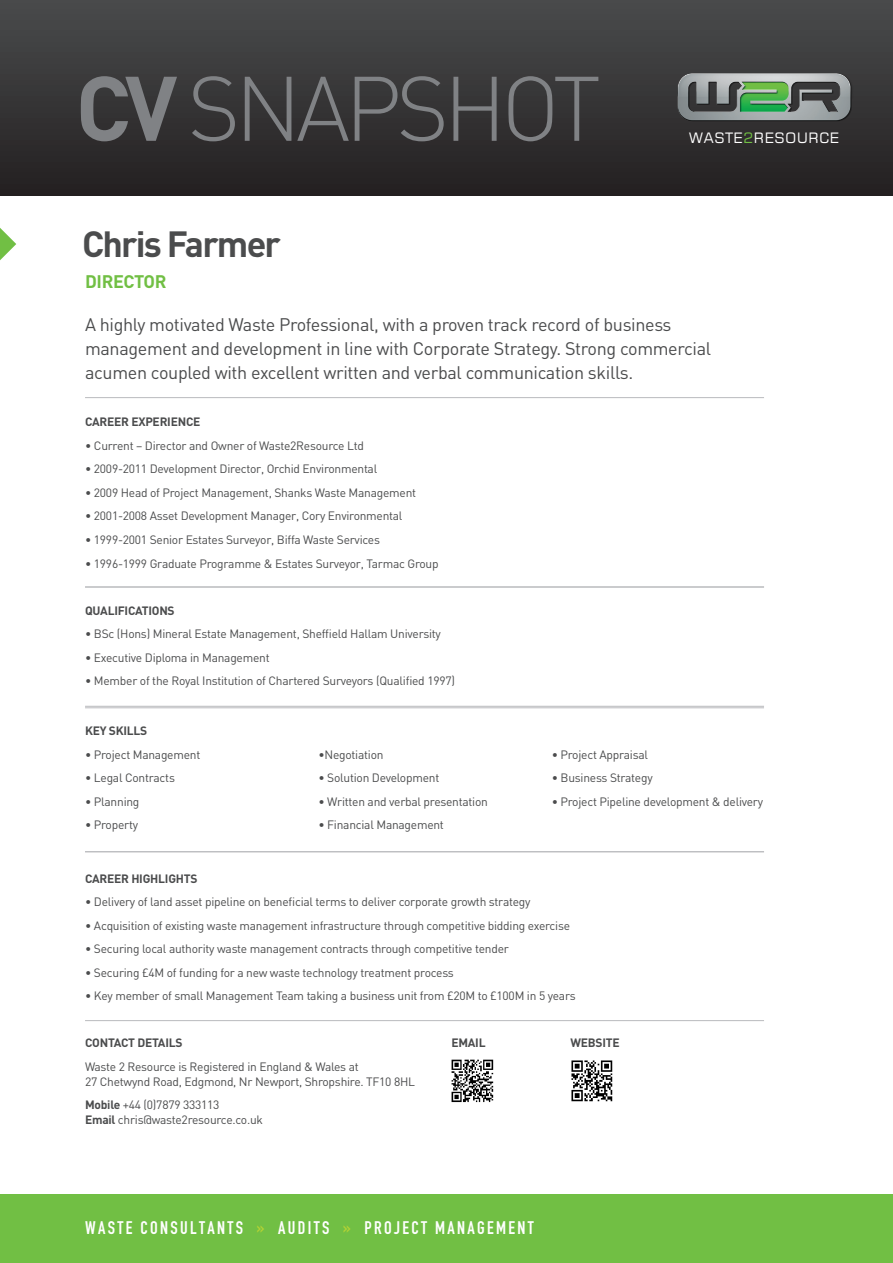
<style>
.page{position:relative;width:893px;height:1263px;background:#fff}
.page>*{position:absolute;margin:0;border:0;box-sizing:border-box;transform-origin:0 0}
.t1{font:300 90px "DIN";letter-spacing:-.06em;color:#808285}
.t2{font:700 36px "DIN";letter-spacing:-.05em;color:#4b4c4d}
.t3{font:18px/24px "DIN";letter-spacing:-.02em;color:#4b4c4d}
.t4{font:18px "DIN English Condensed";letter-spacing:.13em;color:#fff}
.t5{font:700 18px "DIN";letter-spacing:-.02em;color:#71bf44}
.t6{font:14.4px "Square 721 BT";letter-spacing:.05em;color:#fff}
.t7{font:12px/15px "DIN";letter-spacing:-.02em;color:#4b4c4d}
.t8{font:700 12px "DIN";letter-spacing:-.02em;color:#4b4c4d}
.s1{font-weight:700}
.s2{color:#71bf44}
.s3{color:#b3d234}
</style>
<div class="page">
<div style="left:0;top:0;width:893px;height:196px;background:linear-gradient(to bottom,#4a4b4c,#232021)"></div>
<img style="left:677px;top:73px;width:176px;height:49px">
<div style="left:0;top:1195px;width:893px;height:68px;background:#71bf44"></div>
<svg style="left:0;top:228px;width:16px;height:32px"></svg>
<hr style="left:85px;top:397px;width:679px;height:1px;background:#bcbdc0">
<hr style="left:85px;top:707px;width:679px;height:1px;background:#bcbdc0">
<hr style="left:85px;top:586px;width:679px;height:1px;background:#bcbdc0">
<hr style="left:85px;top:706px;width:679px;height:1px;background:#bcbdc0">
<hr style="left:85px;top:851px;width:679px;height:1px;background:#bcbdc0">
<hr style="left:85px;top:1020px;width:679px;height:1px;background:#bcbdc0">
<img style="left:451px;top:1059px;width:43px;height:44px">
<img style="left:571px;top:1060px;width:42px;height:42px">
<p class="t1" style="left:76px;top:53px;width:527px"><span class="s1">CV</span> SNAPSHOT</p>
<p class="t2" style="left:82px;top:220px;width:200px">Chris Farmer</p>
<p class="t5" style="left:85px;top:270px;width:83px">DIRECTOR</p>
<p class="t6" style="left:689px;top:128px;width:152px">WASTE<span class="s2">2</span>RESOURCE</p>
<p class="t3" style="left:85px;top:313px;width:628px">A highly motivated Waste Professional, with a proven track record of business management and development in line with Corporate Strategy. Strong commercial acumen coupled with excellent written and verbal communication skills.</p>
<p class="t8" style="left:85px;top:414px;width:117px">CAREER EXPERIENCE</p>
<p class="t7" style="left:85px;top:438px;width:280px">• Current – Director and Owner of Waste2Resource Ltd</p>
<p class="t7" style="left:85px;top:461px;width:294px">• 2009-2011 Development Director, Orchid Environmental</p>
<p class="t7" style="left:85px;top:485px;width:333px">• 2009 Head of Project Management, Shanks Waste Management</p>
<p class="t7" style="left:85px;top:508px;width:319px">• 2001-2008 Asset Development Manager, Cory Environmental</p>
<p class="t7" style="left:85px;top:532px;width:296px">• 1999-2001 Senior Estates Surveyor, Biffa Waste Services</p>
<p class="t7" style="left:85px;top:555px;width:355px">• 1996-1999 Graduate Programme &amp; Estates Surveyor, Tarmac Group</p>
<p class="t8" style="left:85px;top:602px;width:91px">QUALIFICATIONS</p>
<p class="t7" style="left:85px;top:626px;width:357px">• BSc (Hons) Mineral Estate Management, Sheffield Hallam University</p>
<p class="t7" style="left:85px;top:649px;width:186px">• Executive Diploma in Management</p>
<p class="t7" style="left:85px;top:673px;width:371px">• Member of the Royal Institution of Chartered Surveyors (Qualified 1997)</p>
<p class="t8" style="left:85px;top:723px;width:64px">KEY SKILLS</p>
<p class="t7" style="left:85px;top:747px;width:117px">• Project Management</p>
<p class="t7" style="left:85px;top:770px;width:91px">• Legal Contracts</p>
<p class="t7" style="left:85px;top:794px;width:56px">• Planning</p>
<p class="t7" style="left:85px;top:817px;width:55px">• Property</p>
<p class="t7" style="left:318px;top:746px;width:67px">•Negotiation</p>
<p class="t7" style="left:318px;top:770px;width:122px">• Solution Development</p>
<p class="t7" style="left:318px;top:793px;width:171px">• Written and verbal presentation</p>
<p class="t7" style="left:318px;top:817px;width:127px">• Financial Management</p>
<p class="t7" style="left:552px;top:746px;width:98px">• Project Appraisal</p>
<p class="t7" style="left:552px;top:770px;width:103px">• Business Strategy</p>
<p class="t7" style="left:552px;top:793px;width:213px">• Project Pipeline development &amp; delivery</p>
<p class="t8" style="left:85px;top:871px;width:114px">CAREER HIGHLIGHTS</p>
<p class="t7" style="left:85px;top:894px;width:447px">• Delivery of land asset pipeline on beneficial terms to deliver corporate growth strategy</p>
<p class="t7" style="left:85px;top:918px;width:487px">• Acquisition of existing waste management infrastructure through competitive bidding exercise</p>
<p class="t7" style="left:85px;top:941px;width:425px">• Securing local authority waste management contracts through competitive tender</p>
<p class="t7" style="left:85px;top:965px;width:370px">• Securing £4M of funding for a new waste technology treatment process</p>
<p class="t7" style="left:85px;top:988px;width:492px">• Key member of small Management Team taking a business unit from £20M to £100M in 5 years</p>
<p class="t8" style="left:85px;top:1035px;width:99px">CONTACT DETAILS</p>
<p class="t7" style="left:85px;top:1059px;width:332px">Waste 2 Resource is Registered in England &amp; Wales at<br>27 Chetwynd Road, Edgmond, Nr Newport, Shropshire. TF10 8HL</p>
<p class="t7" style="left:85px;top:1097px;width:179px"><span class="s1">Mobile</span> +44 (0)7879 333113<br><span class="s1">Email</span> chris@waste2resource.co.uk</p>
<p class="t8" style="left:451px;top:1035px;width:36px">EMAIL</p>
<p class="t8" style="left:570px;top:1035px;width:51px">WEBSITE</p>
<p class="t4" style="left:85px;top:1217px;width:450px">WASTE CONSULTANTS <span class="s3">»</span> AUDITS <span class="s3">»</span> PROJECT MANAGEMENT</p>
</div>
